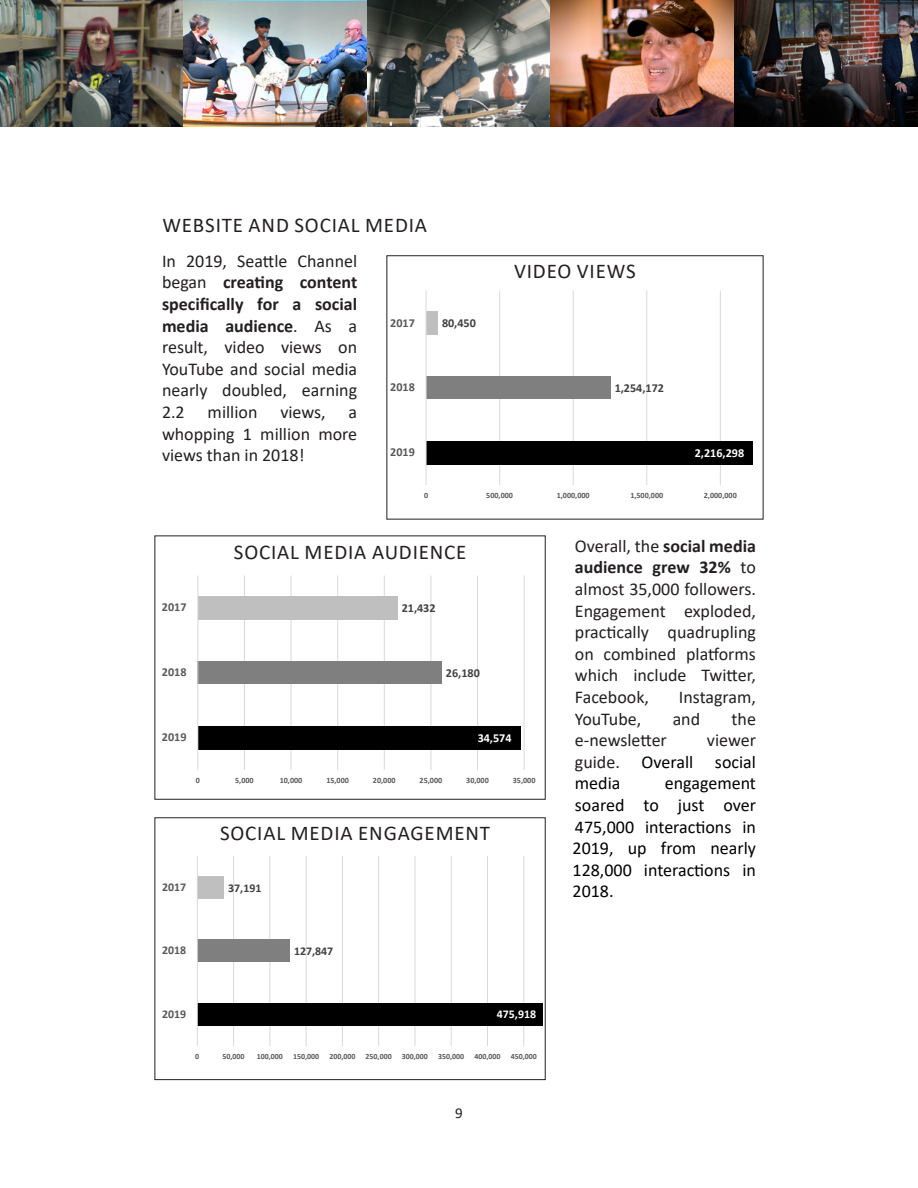
<style>
.page{position:relative;width:918px;height:1188px;background:#fff}
.page>*{position:absolute;margin:0;border:0;box-sizing:border-box;transform-origin:0 0}
.t1{font:21px "Calibri";letter-spacing:.04em;color:#231f20}
.t2{font:18.9px "Calibri";color:#000}
.t3{font:18.45px "Calibri";color:#000}
.Body_Indent_Bullet{font:18px/21.6px "Calibri";color:#231f20;text-align:justify}
.Body_Indent_Bullet-2{font:18px/21.6px "Calibri";color:#000;text-align:justify}
.t4{font:15px "Calibri";color:#231f20}
.t5{font:700 12.15px "Calibri";color:#404040}
.t6{font:700 12.15px "Calibri";color:#595959}
.t7{font:700 12.15px "Calibri";color:#fff}
.t8{font:700 11.85px "Calibri";color:#404040}
.t9{font:700 11.85px "Calibri";color:#595959}
.t10{font:700 11.85px "Calibri";color:#fff}
.t11{font:700 8.1px "Calibri";color:#595959}
.t12{font:700 7.95px "Calibri";color:#595959}
.s1{font-weight:700}
.s2{color:#231f20}
</style>
<div class="page">
<img style="left:0;top:0;width:918px;height:126px">
<hr style="left:244px;top:576px;width:1px;height:194px;background:#d9d9d9">
<hr style="left:291px;top:576px;width:1px;height:194px;background:#d9d9d9">
<hr style="left:337px;top:576px;width:1px;height:194px;background:#d9d9d9">
<hr style="left:384px;top:576px;width:1px;height:194px;background:#d9d9d9">
<hr style="left:431px;top:576px;width:1px;height:194px;background:#d9d9d9">
<hr style="left:477px;top:576px;width:1px;height:194px;background:#d9d9d9">
<hr style="left:524px;top:576px;width:1px;height:194px;background:#d9d9d9">
<hr style="left:571px;top:576px;width:1px;height:194px;background:#d9d9d9">
<div style="left:198px;top:726px;width:322px;height:23px;background:#000"></div>
<div style="left:198px;top:661px;width:244px;height:23px;background:#7f7f7f"></div>
<div style="left:198px;top:596px;width:200px;height:23px;background:#bfbfbf"></div>
<hr style="left:198px;top:576px;width:1px;height:194px;background:#d9d9d9">
<div style="left:154px;top:536px;width:392px;height:264px;border:1px solid #231f20"></div>
<hr style="left:233px;top:856px;width:1px;height:190px;background:#d9d9d9">
<hr style="left:270px;top:856px;width:1px;height:190px;background:#d9d9d9">
<hr style="left:306px;top:856px;width:1px;height:190px;background:#d9d9d9">
<hr style="left:342px;top:856px;width:1px;height:190px;background:#d9d9d9">
<hr style="left:378px;top:856px;width:1px;height:190px;background:#d9d9d9">
<hr style="left:415px;top:856px;width:1px;height:190px;background:#d9d9d9">
<hr style="left:451px;top:856px;width:1px;height:190px;background:#d9d9d9">
<hr style="left:487px;top:856px;width:1px;height:190px;background:#d9d9d9">
<hr style="left:523px;top:856px;width:1px;height:190px;background:#d9d9d9">
<hr style="left:560px;top:856px;width:1px;height:190px;background:#d9d9d9">
<div style="left:197px;top:1003px;width:346px;height:23px;background:#000"></div>
<div style="left:197px;top:940px;width:93px;height:22px;background:#7f7f7f"></div>
<div style="left:197px;top:876px;width:27px;height:23px;background:#bfbfbf"></div>
<hr style="left:197px;top:856px;width:1px;height:190px;background:#d9d9d9">
<div style="left:154px;top:817px;width:392px;height:263px;border:1px solid #231f20"></div>
<hr style="left:499px;top:291px;width:1px;height:194px;background:#d9d9d9">
<hr style="left:573px;top:291px;width:1px;height:194px;background:#d9d9d9">
<hr style="left:647px;top:291px;width:1px;height:194px;background:#d9d9d9">
<hr style="left:720px;top:291px;width:1px;height:194px;background:#d9d9d9">
<hr style="left:794px;top:291px;width:1px;height:194px;background:#d9d9d9">
<div style="left:426px;top:441px;width:326px;height:23px;background:#000"></div>
<div style="left:426px;top:376px;width:185px;height:23px;background:#7f7f7f"></div>
<div style="left:426px;top:312px;width:12px;height:23px;background:#bfbfbf"></div>
<hr style="left:426px;top:291px;width:1px;height:194px;background:#d9d9d9">
<h4 class="t1" style="left:162px;top:210px;width:266px">WEBSITE AND SOCIAL MEDIA</h4>
<p class="Body_Indent_Bullet" style="left:162px;top:250px;width:197px">In 2019, Seattle Channel began <span class="s1">creating content specifically for a social media audience</span>. As a result, video views on YouTube and social media nearly doubled, earning 2.2</p>
<p class="t6" style="left:390px;top:314px;width:26px">2017</p>
<p class="t6" style="left:390px;top:379px;width:26px">2018</p>
<p class="Body_Indent_Bullet" style="left:208px;top:401px;width:51px">million</p>
<p class="Body_Indent_Bullet" style="left:280px;top:401px;width:47px">views,</p>
<p class="Body_Indent_Bullet" style="left:162px;top:401px;width:197px;text-indent:187px">a whopping 1 million more views than in 2018!</p>
<p class="t6" style="left:390px;top:444px;width:26px">2019</p>
<p class="t5" style="left:442px;top:315px;width:35px">80,450</p>
<h4 class="t1" style="left:514px;top:257px;width:123px">VIDEO VIEWS</h4>
<p class="t2" style="left:550px;top:258px;width:104px">VIDEO VIEWS</p>
<p class="t5" style="left:615px;top:379px;width:51px">1,254,172</p>
<p class="t7" style="left:695px;top:444px;width:51px">2,216,298</p>
<p class="t11" style="left:424px;top:490px;width:6px">0</p>
<p class="t11" style="left:486px;top:490px;width:28px">500,000</p>
<p class="t11" style="left:557px;top:490px;width:34px">1,000,000</p>
<p class="t11" style="left:630px;top:490px;width:34px">1,500,000</p>
<p class="t11" style="left:704px;top:490px;width:34px">2,000,000</p>
<p class="t6" style="left:162px;top:599px;width:26px">2017</p>
<p class="t6" style="left:162px;top:664px;width:26px">2018</p>
<h4 class="t1" style="left:234px;top:537px;width:234px">SOCIAL MEDIA AUDIENCE</h4>
<p class="t2" style="left:275px;top:543px;width:198px">SOCIAL MEDIA AUDIENCE</p>
<p class="t5" style="left:402px;top:599px;width:35px">21,432</p>
<p class="t5" style="left:446px;top:664px;width:35px">26,180</p>
<p class="Body_Indent_Bullet" style="left:575px;top:534px;width:183px">Overall, the <span class="s1">social media audience grew 32%</span> to almost 35,000 followers.<br>Engagement exploded, practically quadrupling on combined platforms which include Twitter, Facebook,</p>
<p class="Body_Indent_Bullet" style="left:679px;top:686px;width:79px">Instagram,</p>
<p class="t6" style="left:162px;top:729px;width:26px">2019</p>
<p class="t7" style="left:478px;top:729px;width:35px">34,574</p>
<p class="t11" style="left:196px;top:775px;width:6px">0</p>
<p class="t11" style="left:235px;top:775px;width:20px">5,000</p>
<p class="t11" style="left:280px;top:775px;width:24px">10,000</p>
<p class="t11" style="left:326px;top:775px;width:24px">15,000</p>
<p class="t11" style="left:373px;top:775px;width:24px">20,000</p>
<p class="t11" style="left:420px;top:775px;width:24px">25,000</p>
<p class="t11" style="left:466px;top:775px;width:24px">30,000</p>
<p class="t11" style="left:513px;top:775px;width:24px">35,000</p>
<p class="t9" style="left:162px;top:879px;width:26px">2017</p>
<h4 class="t1" style="left:220px;top:819px;width:272px">SOCIAL MEDIA ENGAGEMENT</h4>
<p class="t3" style="left:257px;top:824px;width:225px">SOCIAL MEDIA ENGAGEMENT</p>
<p class="t8" style="left:228px;top:879px;width:35px">37,191</p>
<p class="Body_Indent_Bullet" style="left:575px;top:707px;width:68px">YouTube,</p>
<p class="Body_Indent_Bullet" style="left:673px;top:707px;width:29px">and</p>
<p class="Body_Indent_Bullet" style="left:732px;top:707px;width:26px">the</p>
<p class="Body_Indent_Bullet" style="left:575px;top:729px;width:94px">e-newsletter</p>
<p class="Body_Indent_Bullet-2" style="left:575px;top:729px;width:183px;text-indent:132px"><span class="s2">viewer guide.</span> Overall social media</p>
<p class="Body_Indent_Bullet-2" style="left:573px;top:772px;width:185px;text-indent:92px">engagement soared to just over 475,000 interactions in 2019, up from nearly 128,000 interactions in 2018.</p>
<p class="t9" style="left:162px;top:942px;width:26px">2018</p>
<p class="t8" style="left:294px;top:943px;width:41px">127,847</p>
<p class="t9" style="left:162px;top:1005px;width:26px">2019</p>
<p class="t10" style="left:497px;top:1006px;width:41px">475,918</p>
<p class="t12" style="left:195px;top:1050px;width:6px">0</p>
<p class="t12" style="left:223px;top:1050px;width:24px">50,000</p>
<p class="t12" style="left:257px;top:1050px;width:28px">100,000</p>
<p class="t12" style="left:293px;top:1050px;width:28px">150,000</p>
<p class="t12" style="left:329px;top:1050px;width:28px">200,000</p>
<p class="t12" style="left:366px;top:1050px;width:28px">250,000</p>
<p class="t12" style="left:402px;top:1050px;width:28px">300,000</p>
<p class="t12" style="left:438px;top:1050px;width:28px">350,000</p>
<p class="t12" style="left:474px;top:1050px;width:28px">400,000</p>
<p class="t12" style="left:511px;top:1050px;width:28px">450,000</p>
<p class="t4" style="left:455px;top:1103px;width:9px">9</p>
</div>
